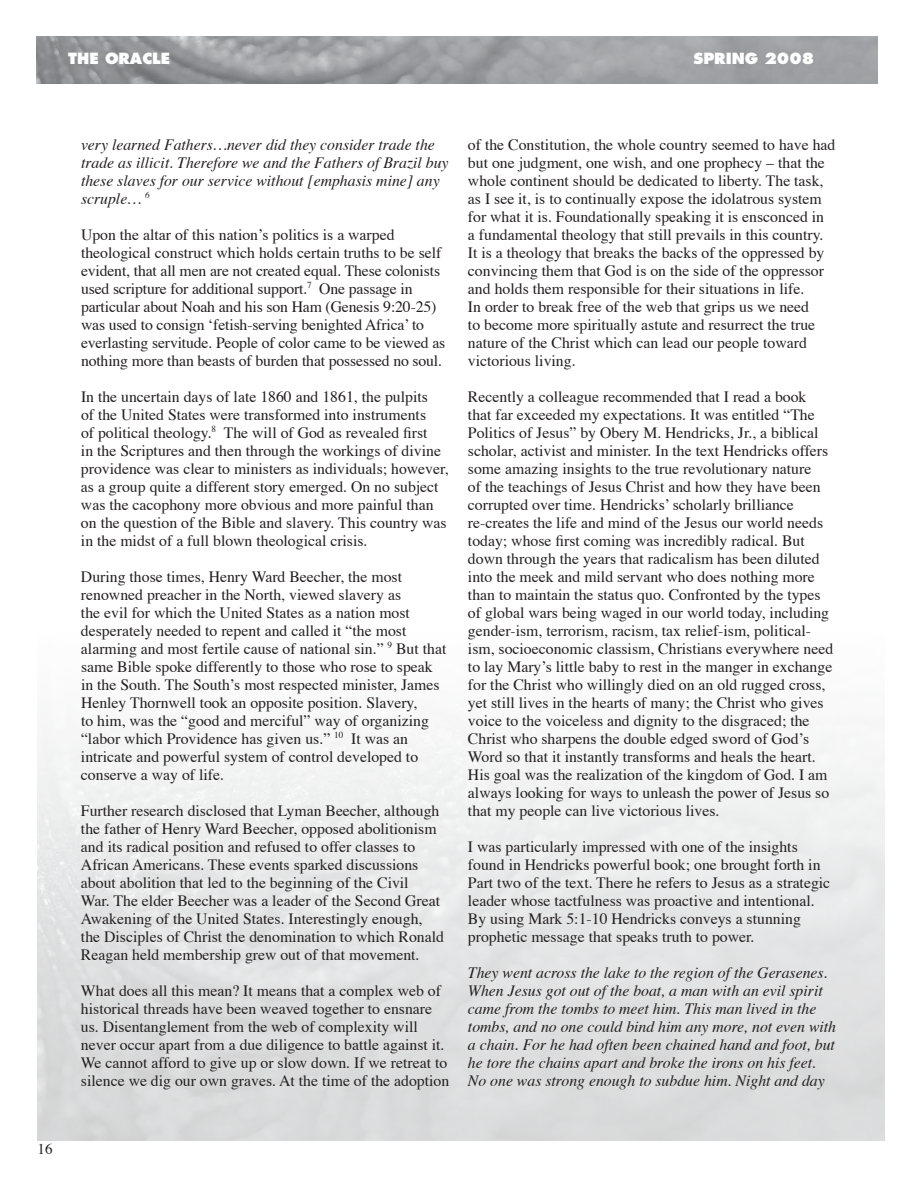
<style>
.page{position:relative;width:918px;height:1188px;background:#fff}
.page>*{position:absolute;margin:0;border:0;box-sizing:border-box;transform-origin:0 0}
.t1{font:15.75px/18px "Times";color:#231f20}
.t2{font:italic 15.75px/18px "Times";color:#231f20}
.t3{font:800 15px "Futura";color:#fff}
.t4{font:15px "Times";color:#231f20}
</style>
<div class="page">
<img style="left:36px;top:36px;width:842px;height:47px">
<p class="t3" style="left:68px;top:50px;width:50px">THE ORAC</p>
<p class="t3" style="left:152px;top:50px;width:18px">LE</p>
<p class="t3" style="left:693px;top:50px;width:52px">SPRING</p>
<p class="t3" style="left:764px;top:50px;width:51px">2008</p>
<p class="t4" style="left:38px;top:1135px;width:16px">16</p>
<p class="t2" style="left:81px;top:134px;width:369px">very learned Fathers…never did they consider trade the trade as illicit. Therefore we and the Fathers of Brazil buy these slaves for our service without [emphasis mine] any scruple… <sup>6</sup></p>
<p class="t1" style="left:81px;top:224px;width:366px">Upon the altar of this nation’s politics is a warped theological construct which holds certain truths to be self evident, that all men are not created equal. These colonists used scripture for additional support.<sup>7</sup> One passage in particular about Noah and his son Ham (Genesis 9:20-25) was used to consign ‘fetish-serving benighted Africa’ to everlasting servitude. People of color came to be viewed as nothing more than beasts of burden that possessed no soul.</p>
<p class="t1" style="left:81px;top:386px;width:369px">In the uncertain days of late 1860 and 1861, the pulpits<br>of the United States were transformed into instruments<br>of political theology.<sup>8</sup> The will of God as revealed first<br>in the Scriptures and then through the workings of divine providence was clear to ministers as individuals; however, as a group quite a different story emerged. On no subject was the cacophony more obvious and more painful than on the question of the Bible and slavery. This country was in the midst of a full blown theological crisis.</p>
<p class="t1" style="left:81px;top:566px;width:367px">During those times, Henry Ward Beecher, the most renowned preacher in the North, viewed slavery as<br>the evil for which the United States as a nation most desperately needed to repent and called it “the most alarming and most fertile cause of national sin.” <sup>9</sup> But that same Bible spoke differently to those who rose to speak in the South. The South’s most respected minister, James Henley Thornwell took an opposite position. Slavery,<br>to him, was the “good and merciful” way of organizing “labor which Providence has given us.” <sup>10</sup> It was an intricate and powerful system of control developed to conserve a way of life.</p>
<p class="t1" style="left:81px;top:800px;width:365px">Further research disclosed that Lyman Beecher, although the father of Henry Ward Beecher, opposed abolitionism and its radical position and refused to offer classes to African Americans. These events sparked discussions about abolition that led to the beginning of the Civil<br>War. The elder Beecher was a leader of the Second Great Awakening of the United States. Interestingly enough, the Disciples of Christ the denomination to which Ronald Reagan held membership grew out of that movement.</p>
<p class="t1" style="left:81px;top:980px;width:370px">What does all this mean? It means that a complex web of historical threads have been weaved together to ensnare us. Disentanglement from the web of complexity will never occur apart from a due diligence to battle against it.<br>We cannot afford to give up or slow down. If we retreat to silence we dig our own graves. At the time of the adoption</p>
<p class="t1" style="left:468px;top:134px;width:369px">of the Constitution, the whole country seemed to have had but one judgment, one wish, and one prophecy – that the whole continent should be dedicated to liberty. The task, as I see it, is to continually expose the idolatrous system for what it is. Foundationally speaking it is ensconced in<br>a fundamental theology that still prevails in this country.<br>It is a theology that breaks the backs of the oppressed by convincing them that God is on the side of the oppressor and holds them responsible for their situations in life.<br>In order to break free of the web that grips us we need<br>to become more spiritually astute and resurrect the true nature of the Christ which can lead our people toward victorious living.</p>
<p class="t1" style="left:468px;top:386px;width:367px">Recently a colleague recommended that I read a book that far exceeded my expectations. It was entitled “The Politics of Jesus” by Obery M. Hendricks, Jr., a biblical scholar, activist and minister. In the text Hendricks offers some amazing insights to the true revolutionary nature<br>of the teachings of Jesus Christ and how they have been corrupted over time. Hendricks’ scholarly brilliance re-creates the life and mind of the Jesus our world needs today; whose first coming was incredibly radical. But down through the years that radicalism has been diluted into the meek and mild servant who does nothing more than to maintain the status quo. Confronted by the types of global wars being waged in our world today, including gender-ism, terrorism, racism, tax relief-ism, political&shy;ism, socioeconomic classism, Christians everywhere need to lay Mary’s little baby to rest in the manger in exchange for the Christ who willingly died on an old rugged cross, yet still lives in the hearts of many; the Christ who gives voice to the voiceless and dignity to the disgraced; the Christ who sharpens the double edged sword of God’s Word so that it instantly transforms and heals the heart.<br>His goal was the realization of the kingdom of God. I am always looking for ways to unleash the power of Jesus so that my people can live victorious lives.</p>
<p class="t1" style="left:468px;top:836px;width:364px">I was particularly impressed with one of the insights found in Hendricks powerful book; one brought forth in Part two of the text. There he refers to Jesus as a strategic leader whose tactfulness was proactive and intentional.<br>By using Mark 5:1-10 Hendricks conveys a stunning prophetic message that speaks truth to power.</p>
<p class="t2" style="left:468px;top:962px;width:370px">They went across the lake to the region of the Gerasenes.<br>When Jesus got out of the boat, a man with an evil spirit came from the tombs to meet him. This man lived in the tombs, and no one could bind him any more, not even with a chain. For he had often been chained hand and foot, but he tore the chains apart and broke the irons on his feet.<br>No one was strong enough to subdue him. Night and day</p>
</div>
